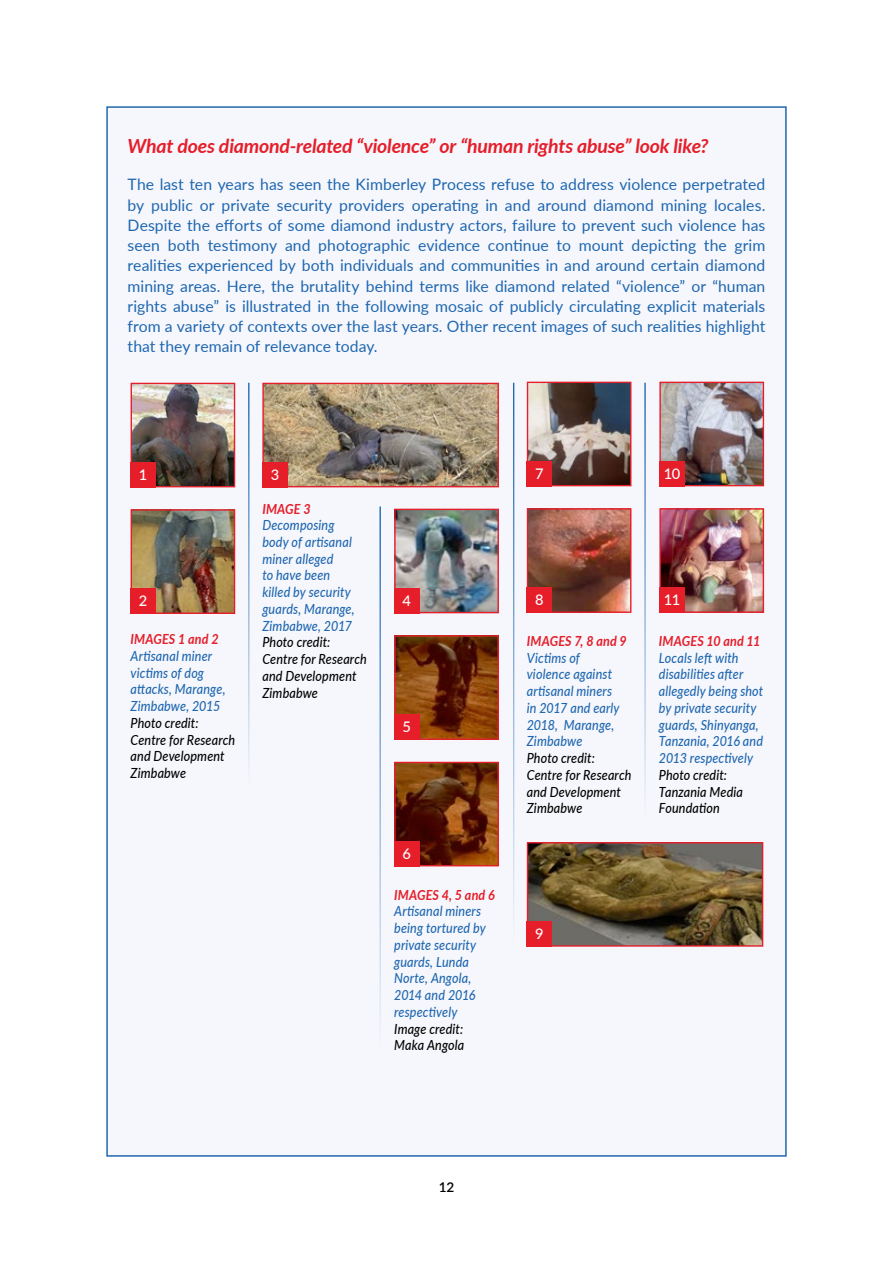
<style>
.page{position:relative;width:893px;height:1263px;background:#fff}
.page>*{position:absolute;margin:0;border:0;box-sizing:border-box;transform-origin:0 0}
.t1{font:italic 700 19.5px "Lato";letter-spacing:-.01em;color:#e51e2a}
.t2{font:15.75px/20.2px "Lato";color:#1f67b0;text-align:justify}
.t3{font:500 14.7px "Lato";color:#fff}
.t4{font:italic 500 13.95px/16.8px "Lato";letter-spacing:.01em;color:#1f67b0;scale:.9 1}
.t5{font:italic 500 13.95px/16.8px "Lato";letter-spacing:.01em;color:#000;scale:.9 1}
.t6{font:italic 700 13.95px "Lato";letter-spacing:.01em;color:#e51e2a;scale:.9 1}
.t7{font:600 13.5px "Lato";color:#000}
</style>
<div class="page">
<div style="left:106px;top:106px;width:681px;height:1051px;background:#f6f7fc;border:2px solid #1f67b0"></div>
<img style="left:133px;top:385px;width:100px;height:100px">
<div style="left:131px;top:383px;width:104px;height:104px;border:1px solid #e51e2a"></div>
<div style="left:131px;top:462px;width:25px;height:25px;background:#e51e2a"></div>
<img style="left:529px;top:384px;width:100px;height:100px">
<div style="left:527px;top:382px;width:104px;height:104px;border:1px solid #e51e2a"></div>
<div style="left:527px;top:461px;width:25px;height:25px;background:#e51e2a"></div>
<img style="left:133px;top:511px;width:100px;height:101px">
<div style="left:131px;top:509px;width:104px;height:105px;border:1px solid #e51e2a"></div>
<div style="left:131px;top:589px;width:25px;height:25px;background:#e51e2a"></div>
<img style="left:529px;top:510px;width:100px;height:101px">
<div style="left:527px;top:508px;width:104px;height:105px;border:1px solid #e51e2a"></div>
<div style="left:527px;top:588px;width:25px;height:25px;background:#e51e2a"></div>
<img style="left:264px;top:385px;width:233px;height:100px">
<div style="left:262px;top:383px;width:237px;height:104px;border:1px solid #e51e2a"></div>
<div style="left:262px;top:462px;width:25px;height:25px;background:#e51e2a"></div>
<img style="left:529px;top:844px;width:232px;height:101px">
<div style="left:527px;top:842px;width:236px;height:105px;border:1px solid #e51e2a"></div>
<div style="left:527px;top:922px;width:25px;height:25px;background:#e51e2a"></div>
<img style="left:396px;top:511px;width:101px;height:100px">
<div style="left:394px;top:509px;width:105px;height:104px;border:1px solid #e51e2a"></div>
<div style="left:394px;top:588px;width:25px;height:25px;background:#e51e2a"></div>
<img style="left:661px;top:384px;width:101px;height:100px">
<div style="left:659px;top:382px;width:105px;height:104px;border:1px solid #e51e2a"></div>
<div style="left:659px;top:461px;width:25px;height:25px;background:#e51e2a"></div>
<img style="left:396px;top:637px;width:101px;height:101px">
<div style="left:394px;top:635px;width:105px;height:105px;border:1px solid #e51e2a"></div>
<div style="left:394px;top:715px;width:25px;height:25px;background:#e51e2a"></div>
<img style="left:661px;top:510px;width:101px;height:101px">
<div style="left:659px;top:508px;width:105px;height:105px;border:1px solid #e51e2a"></div>
<div style="left:659px;top:588px;width:25px;height:25px;background:#e51e2a"></div>
<img style="left:396px;top:764px;width:101px;height:100px">
<div style="left:394px;top:762px;width:105px;height:104px;border:1px solid #e51e2a"></div>
<div style="left:394px;top:841px;width:25px;height:25px;background:#e51e2a"></div>
<hr style="left:248px;top:383px;width:1px;height:403px;background:#1f67b0">
<hr style="left:379px;top:506px;width:2px;height:545px;background:#1f67b0">
<hr style="left:513px;top:383px;width:1px;height:559px;background:#1f67b0">
<hr style="left:644px;top:383px;width:2px;height:437px;background:#1f67b0">
<p class="t1" style="left:128px;top:132px;width:583px">What does diamond-related “violence” or “human rights abuse” look like?</p>
<p class="t2" style="left:128px;top:174px;width:639px">The last ten years has seen the Kimberley Process refuse to address violence perpetrated by public or private security providers operating in and around diamond mining locales.<br>Despite the efforts of some diamond industry actors, failure to prevent such violence has seen both testimony and photographic evidence continue to mount depicting the grim realities experienced by both individuals and communities in and around certain diamond mining areas. Here, the brutality behind terms like diamond related “violence” or “human rights abuse” is illustrated in the following mosaic of publicly circulating explicit materials from a variety of contexts over the last years. Other recent images of such realities highlight that they remain of relevance today.</p>
<p class="t3" style="left:139px;top:464px;width:10px">1</p>
<p class="t3" style="left:535px;top:463px;width:10px">7</p>
<p class="t3" style="left:271px;top:464px;width:10px">3</p>
<p class="t6" style="left:262px;top:498px;width:55px">IMAGE 3</p>
<p class="t4" style="left:262px;top:516px;width:104px">Decomposing body of artisanal miner alleged<br>to have been killed by security guards, Marange,<br>Zimbabwe, 2017</p>
<p class="t5" style="left:262px;top:633px;width:117px">Photo credit:<br>Centre for Research and Development<br>Zimbabwe</p>
<p class="t3" style="left:139px;top:590px;width:10px">2</p>
<p class="t3" style="left:535px;top:589px;width:10px">8</p>
<p class="t3" style="left:402px;top:590px;width:10px">4</p>
<p class="t6" style="left:131px;top:629px;width:99px">IMAGES 1 and 2</p>
<p class="t4" style="left:131px;top:647px;width:107px">Artisanal miner victims of dog attacks, Marange,<br>Zimbabwe, 2015</p>
<p class="t5" style="left:131px;top:714px;width:118px">Photo credit:<br>Centre for Research and Development<br>Zimbabwe</p>
<p class="t6" style="left:527px;top:631px;width:113px">IMAGES 7, 8 and 9</p>
<p class="t4" style="left:527px;top:649px;width:105px">Victims of violence against artisanal miners in 2017 and early<br>2018, Marange,<br>Zimbabwe</p>
<p class="t5" style="left:527px;top:749px;width:118px">Photo credit:<br>Centre for Research and Development<br>Zimbabwe</p>
<p class="t3" style="left:402px;top:716px;width:10px">5</p>
<p class="t3" style="left:402px;top:843px;width:10px">6</p>
<p class="t6" style="left:394px;top:884px;width:113px">IMAGES 4, 5 and 6</p>
<p class="t4" style="left:394px;top:902px;width:103px">Artisanal miners being tortured by private security guards, Lunda<br>Norte, Angola,<br>2014 and 2016 respectively</p>
<p class="t5" style="left:394px;top:1019px;width:79px">Image credit:<br>Maka Angola</p>
<p class="t3" style="left:535px;top:923px;width:10px">9</p>
<p class="t3" style="left:664px;top:463px;width:18px">10</p>
<p class="t3" style="left:664px;top:589px;width:18px">11</p>
<p class="t6" style="left:659px;top:631px;width:114px">IMAGES 10 and 11</p>
<p class="t4" style="left:659px;top:649px;width:117px">Locals left with disabilities after allegedly being shot by private security guards, Shinyanga,<br>Tanzania, 2016 and<br>2013 respectively</p>
<p class="t5" style="left:659px;top:766px;width:95px">Photo credit:<br>Tanzania Media<br>Foundation</p>
<p class="t7" style="left:439px;top:1177px;width:17px">12</p>
</div>
